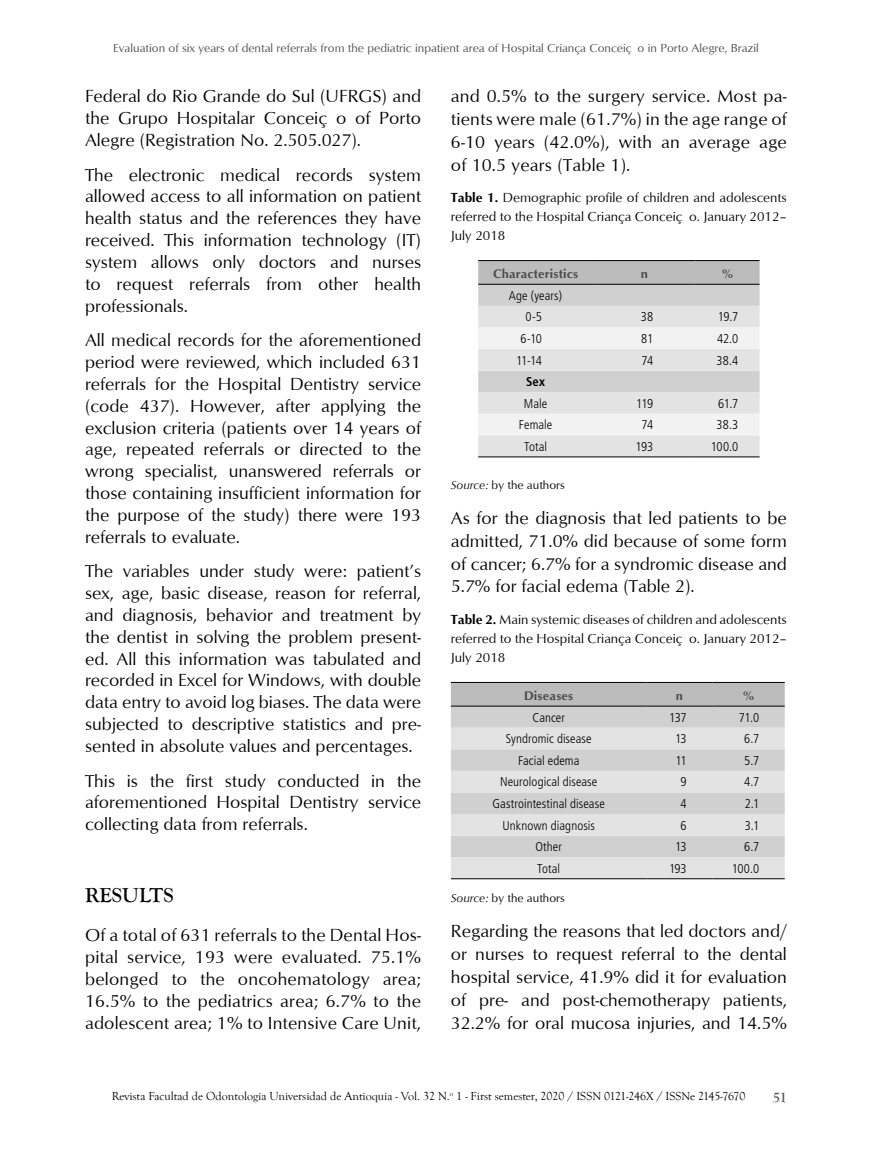
<style>
.page{position:relative;width:872px;height:1149px;background:#fff}
.page>*{position:absolute;margin:0;border:0;box-sizing:border-box;transform-origin:0 0}
.t1{font:700 21px "Goudy Old Style T";color:#000}
.t2{font:18px/21.8px "Optimum";color:#000;text-align:justify}
.t3{font:700 15px "Goudy Old Style T";color:#575756}
.t4{font:13.5px/19px "Optimum";color:#000;text-align:justify}
.t5{font:300 condensed 12.75px/21.6px "Frutiger";letter-spacing:.005em;color:#000;text-align:center}
.t6{font:700 12.75px "Optimum";letter-spacing:.015em;color:#4a4a49}
.t7{font:700 condensed 12.75px "Frutiger";color:#000}
.t8{font:12px "Optimum";color:#4a4a49}
.t9{font:12px "Goudy Old Style T";color:#000}
.t10{font:12px "Optimum";color:#000}
.s1{font-weight:700}
.s2{font-style:italic}
</style>
<div class="page">
<div style="left:478px;top:435px;width:281px;height:21px;background:#e3e3e3"></div>
<svg style="left:478px;top:261px;width:281px;height:174px"></svg>
<hr style="left:478px;top:456px;width:115px;height:1px;background:#000">
<hr style="left:593px;top:456px;width:102px;height:1px;background:#000">
<hr style="left:695px;top:456px;width:64px;height:1px;background:#000">
<hr style="left:478px;top:260px;width:115px;height:1px;background:#000">
<hr style="left:593px;top:260px;width:102px;height:1px;background:#000">
<hr style="left:695px;top:260px;width:64px;height:1px;background:#000">
<hr style="left:478px;top:284px;width:115px;height:1px;background:#000">
<hr style="left:593px;top:284px;width:102px;height:1px;background:#000">
<hr style="left:695px;top:284px;width:64px;height:1px;background:#000">
<div style="left:451px;top:682px;width:333px;height:23px;background:#bcbcbc"></div>
<div style="left:451px;top:706px;width:333px;height:21px;background:#d0d0d0"></div>
<svg style="left:451px;top:727px;width:333px;height:151px;background:#dbdbdb"></svg>
<hr style="left:451px;top:878px;width:195px;height:1px;background:#000">
<hr style="left:646px;top:878px;width:66px;height:1px;background:#000">
<hr style="left:712px;top:878px;width:72px;height:1px;background:#000">
<hr style="left:451px;top:681px;width:195px;height:1px;background:#000">
<hr style="left:646px;top:681px;width:66px;height:1px;background:#000">
<hr style="left:712px;top:681px;width:72px;height:1px;background:#000">
<hr style="left:451px;top:705px;width:195px;height:1px;background:#000">
<hr style="left:646px;top:705px;width:66px;height:1px;background:#000">
<hr style="left:712px;top:705px;width:72px;height:1px;background:#000">
<p class="t8" style="left:113px;top:41px;width:647px">Evaluation of six years of dental referrals from the pediatric inpatient area of Hospital Criança Conceição in Porto Alegre, Brazil</p>
<p class="t2" style="left:85px;top:85px;width:337px">Federal do Rio Grande do Sul (UFRGS) and the Grupo Hospitalar Conceição of Porto Alegre (Registration No. 2.505.027).</p>
<p class="t2" style="left:85px;top:163px;width:337px">The electronic medical records system allowed access to all information on patient health status and the references they have received. This information technology (IT) system allows only doctors and nurses to request referrals from other health professionals.</p>
<p class="t2" style="left:85px;top:329px;width:337px">All medical records for the aforementioned period were reviewed, which included 631 referrals for the Hospital Dentistry service (code 437). However, after applying the exclusion criteria (patients over 14 years of age, repeated referrals or directed to the wrong specialist, unanswered referrals or those containing insufficient information for the purpose of the study) there were 193 referrals to evaluate.</p>
<p class="t2" style="left:85px;top:560px;width:337px">The variables under study were: patient’s sex, age, basic disease, reason for referral, and diagnosis, behavior and treatment by the dentist in solving the problem present&shy;ed. All this information was tabulated and recorded in Excel for Windows, with double data entry to avoid log biases. The data were subjected to descriptive statistics and pre&shy;sented in absolute values and percentages.</p>
<p class="t2" style="left:85px;top:769px;width:337px">This is the first study conducted in the aforementioned Hospital Dentistry service collecting data from referrals.</p>
<p class="t1" style="left:85px;top:883px;width:90px">RESULTS</p>
<p class="t2" style="left:85px;top:923px;width:337px">Of a total of 631 referrals to the Dental Hos&shy;pital service, 193 were evaluated. 75.1% belonged to the oncohematology area; 16.5% to the pediatrics area; 6.7% to the adolescent area; 1% to Intensive Care Unit,</p>
<p class="t2" style="left:451px;top:84px;width:337px;line-height:22.8px">and 0.5% to the surgery service. Most pa&shy;tients were male (61.7%) in the age range of 6-10 years (42.0%), with an average age of 10.5 years (Table 1).</p>
<p class="t4" style="left:451px;top:188px;width:337px"><span class="s1">Table 1.</span> Demographic profile of children and adolescents referred to the Hospital Criança Conceição. January 2012– July 2018</p>
<p class="t6" style="left:493px;top:266px;width:86px">Characteristics</p>
<p class="t6" style="left:641px;top:266px;width:9px">n</p>
<p class="t6" style="left:722px;top:266px;width:13px">%</p>
<p class="t5" style="left:509px;top:285px;width:55px">Age (years)<br>0-5</p>
<p class="t5" style="left:641px;top:306px;width:14px">38</p>
<p class="t5" style="left:718px;top:306px;width:22px">19.7</p>
<p class="t5" style="left:520px;top:328px;width:23px">6-10</p>
<p class="t5" style="left:641px;top:328px;width:13px">81</p>
<p class="t5" style="left:717px;top:328px;width:23px">42.0</p>
<p class="t5" style="left:516px;top:349px;width:27px">11-14</p>
<p class="t5" style="left:641px;top:349px;width:13px">74</p>
<p class="t5" style="left:716px;top:349px;width:23px">38.4</p>
<p class="t7" style="left:526px;top:374px;width:21px">Sex</p>
<p class="t5" style="left:524px;top:392px;width:25px">Male</p>
<p class="t5" style="left:636px;top:392px;width:18px">119</p>
<p class="t5" style="left:718px;top:392px;width:22px">61.7</p>
<p class="t5" style="left:519px;top:414px;width:35px">Female</p>
<p class="t5" style="left:641px;top:414px;width:13px">74</p>
<p class="t5" style="left:716px;top:414px;width:23px">38.3</p>
<p class="t5" style="left:524px;top:435px;width:24px">Total</p>
<p class="t5" style="left:635px;top:435px;width:19px">193</p>
<p class="t5" style="left:711px;top:435px;width:29px">100.0</p>
<p class="t10" style="left:451px;top:477px;width:115px"><span class="s2">Source:</span> by the authors</p>
<p class="t2" style="left:451px;top:506px;width:337px;line-height:22.8px">As for the diagnosis that led patients to be admitted, 71.0% did because of some form of cancer; 6.7% for a syndromic disease and 5.7% for facial edema (Table 2).</p>
<p class="t4" style="left:451px;top:609px;width:337px"><span class="s1">Table 2.</span> Main systemic diseases of children and adolescents referred to the Hospital Criança Conceição. January 2012– July 2018</p>
<p class="t6" style="left:524px;top:688px;width:51px">Diseases</p>
<p class="t6" style="left:676px;top:688px;width:9px">n</p>
<p class="t6" style="left:743px;top:688px;width:13px">%</p>
<p class="t5" style="left:532px;top:706px;width:34px">Cancer</p>
<p class="t5" style="left:669px;top:706px;width:19px">137</p>
<p class="t5" style="left:738px;top:706px;width:22px">71.0</p>
<p class="t5" style="left:506px;top:728px;width:87px">Syndromic disease</p>
<p class="t5" style="left:675px;top:728px;width:13px">13</p>
<p class="t5" style="left:744px;top:728px;width:17px">6.7</p>
<p class="t5" style="left:518px;top:749px;width:63px">Facial edema</p>
<p class="t5" style="left:675px;top:749px;width:13px">11</p>
<p class="t5" style="left:744px;top:749px;width:17px">5.7</p>
<p class="t5" style="left:500px;top:771px;width:99px">Neurological disease</p>
<p class="t5" style="left:680px;top:771px;width:8px">9</p>
<p class="t5" style="left:744px;top:771px;width:17px">4.7</p>
<p class="t5" style="left:492px;top:792px;width:114px">Gastrointestinal disease</p>
<p class="t5" style="left:680px;top:792px;width:8px">4</p>
<p class="t5" style="left:745px;top:792px;width:16px">2.1</p>
<p class="t5" style="left:502px;top:814px;width:94px">Unknown diagnosis</p>
<p class="t5" style="left:680px;top:814px;width:8px">6</p>
<p class="t5" style="left:745px;top:814px;width:16px">3.1</p>
<p class="t5" style="left:535px;top:835px;width:28px">Other</p>
<p class="t5" style="left:675px;top:835px;width:13px">13</p>
<p class="t5" style="left:744px;top:835px;width:17px">6.7</p>
<p class="t5" style="left:537px;top:857px;width:24px">Total</p>
<p class="t5" style="left:669px;top:857px;width:19px">193</p>
<p class="t5" style="left:731px;top:857px;width:29px">100.0</p>
<p class="t10" style="left:451px;top:890px;width:115px"><span class="s2">Source:</span> by the authors</p>
<p class="t2" style="left:451px;top:919px;width:337px;line-height:22.8px">Regarding the reasons that led doctors and/ or nurses to request referral to the dental hospital service, 41.9% did it for evaluation of pre- and post-chemotherapy patients, 32.2% for oral mucosa injuries, and 14.5%</p>
<p class="t9" style="left:112px;top:1088px;width:635px">Revista Facultad de Odontología Universidad de Antioquia - Vol. 32 N.<sup>o</sup> 1 - First semester, 2020 / ISSN 0121-246X / ISSNe 2145-7670</p>
<p class="t3" style="left:773px;top:1088px;width:15px">51</p>
</div>
